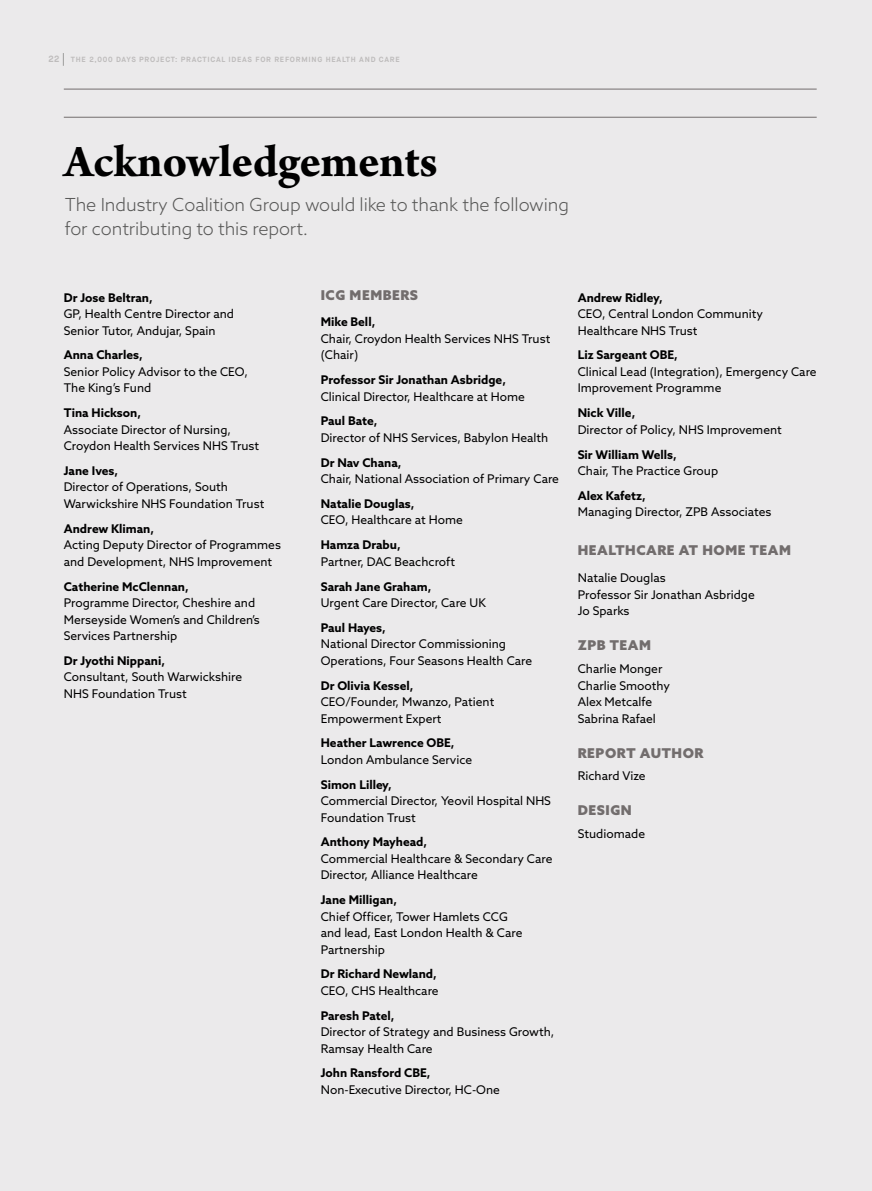
<style>
.page{position:relative;width:872px;height:1191px;background:#ebeaeb}
.page>*{position:absolute;margin:0;border:0;box-sizing:border-box;transform-origin:0 0}
.t1{font:700 48px "Arno Pro";letter-spacing:-.01em;color:#000}
.t2{font:300 18px/24px "Azo Sans";letter-spacing:-.005em;color:#575756}
.t3{font:900 13.5px "Azo Sans";letter-spacing:.04em;color:#726d6d}
.t4{font:12px/16.5px "Azo Sans";color:#000}
.t5{font:700 12px "Azo Sans";color:#000}
.t6{font:700 9px "Maison Neue";color:#bebcbc}
.t7{font:700 7.5px "Maison Neue";letter-spacing:.1em;color:#bebcbc}
</style>
<div class="page">
<svg style="left:63px;top:53px;width:1px;height:13px"></svg>
<hr style="left:64px;top:89px;width:752px;height:1px;background:#726d6d">
<hr style="left:64px;top:117px;width:752px;height:1px;background:#726d6d">
<p class="t6" style="left:48px;top:53px;width:13px">22</p>
<p class="t7" style="left:71px;top:55px;width:330px">THE 2,000 DAYS PROJECT: PRACTICAL IDEAS FOR REFORMING HEALTH AND CARE</p>
<h1 class="t1" style="left:64px;top:134px;width:376px">Acknowledgements</h1>
<h2 class="t2" style="left:65px;top:192px;width:506px">The Industry Coalition Group would like to thank the following for contributing to this report.</h2>
<p class="t5" style="left:64px;top:289px;width:90px">Dr Jose Beltran,</p>
<p class="t4" style="left:64px;top:305px;width:172px">GP, Health Centre Director and<br>Senior Tutor, Andujar, Spain</p>
<p class="t5" style="left:64px;top:347px;width:80px">Anna Charles,</p>
<p class="t4" style="left:64px;top:363px;width:186px">Senior Policy Advisor to the CEO,<br>The King’s Fund</p>
<p class="t5" style="left:64px;top:405px;width:79px">Tina Hickson,</p>
<p class="t4" style="left:64px;top:421px;width:197px">Associate Director of Nursing,<br>Croydon Health Services NHS Trust</p>
<p class="t5" style="left:64px;top:463px;width:56px">Jane Ives,</p>
<p class="t4" style="left:64px;top:479px;width:202px">Director of Operations, South<br>Warwickshire NHS Foundation Trust</p>
<p class="t5" style="left:64px;top:520px;width:92px">Andrew Kliman,</p>
<p class="t4" style="left:64px;top:536px;width:219px">Acting Deputy Director of Programmes and Development, NHS Improvement</p>
<p class="t5" style="left:64px;top:578px;width:126px">Catherine McClennan,</p>
<p class="t4" style="left:64px;top:594px;width:197px">Programme Director, Cheshire and<br>Merseyside Women’s and Children’s<br>Services Partnership</p>
<p class="t5" style="left:64px;top:652px;width:103px">Dr Jyothi Nippani,</p>
<p class="t4" style="left:64px;top:668px;width:180px">Consultant, South Warwickshire<br>NHS Foundation Trust</p>
<p class="t3" style="left:321px;top:286px;width:99px">ICG MEMBERS</p>
<p class="t5" style="left:321px;top:314px;width:56px">Mike Bell,</p>
<p class="t4" style="left:321px;top:330px;width:231px">Chair, Croydon Health Services NHS Trust (Chair)</p>
<p class="t5" style="left:321px;top:372px;width:187px">Professor Sir Jonathan Asbridge,</p>
<p class="t4" style="left:321px;top:388px;width:206px">Clinical Director, Healthcare at Home</p>
<p class="t5" style="left:321px;top:413px;width:58px">Paul Bate,</p>
<p class="t4" style="left:321px;top:429px;width:229px">Director of NHS Services, Babylon Health</p>
<p class="t5" style="left:321px;top:454px;width:82px">Dr Nav Chana,</p>
<p class="t4" style="left:321px;top:470px;width:240px">Chair, National Association of Primary Care</p>
<p class="t5" style="left:321px;top:496px;width:95px">Natalie Douglas,</p>
<p class="t4" style="left:321px;top:512px;width:144px">CEO, Healthcare at Home</p>
<p class="t5" style="left:321px;top:537px;width:81px">Hamza Drabu,</p>
<p class="t4" style="left:321px;top:553px;width:136px">Partner, DAC Beachcroft</p>
<p class="t5" style="left:321px;top:578px;width:112px">Sarah Jane Graham,</p>
<p class="t4" style="left:321px;top:594px;width:167px">Urgent Care Director, Care UK</p>
<p class="t5" style="left:321px;top:619px;width:67px">Paul Hayes,</p>
<p class="t4" style="left:321px;top:635px;width:213px">National Director Commissioning<br>Operations, Four Seasons Health Care</p>
<p class="t5" style="left:321px;top:677px;width:94px">Dr Olivia Kessel,</p>
<p class="t4" style="left:321px;top:693px;width:175px">CEO/Founder, Mwanzo, Patient<br>Empowerment Expert</p>
<p class="t5" style="left:321px;top:735px;width:135px">Heather Lawrence OBE,</p>
<p class="t4" style="left:321px;top:751px;width:153px">London Ambulance Service</p>
<p class="t5" style="left:321px;top:776px;width:73px">Simon Lilley,</p>
<p class="t4" style="left:321px;top:792px;width:232px">Commercial Director, Yeovil Hospital NHS<br>Foundation Trust</p>
<p class="t5" style="left:321px;top:834px;width:108px">Anthony Mayhead,</p>
<p class="t4" style="left:321px;top:850px;width:233px">Commercial Healthcare &amp; Secondary Care<br>Director, Alliance Healthcare</p>
<p class="t5" style="left:321px;top:892px;width:78px">Jane Milligan,</p>
<p class="t4" style="left:321px;top:908px;width:203px">Chief Officer, Tower Hamlets CCG and lead, East London Health &amp; Care<br>Partnership</p>
<p class="t5" style="left:321px;top:966px;width:118px">Dr Richard Newland,</p>
<p class="t4" style="left:321px;top:982px;width:119px">CEO, CHS Healthcare</p>
<p class="t5" style="left:321px;top:1007px;width:75px">Paresh Patel,</p>
<p class="t4" style="left:321px;top:1023px;width:235px">Director of Strategy and Business Growth,<br>Ramsay Health Care</p>
<p class="t5" style="left:321px;top:1065px;width:111px">John Ransford CBE,</p>
<p class="t4" style="left:321px;top:1081px;width:181px">Non-Executive Director, HC-One</p>
<p class="t5" style="left:578px;top:289px;width:86px">Andrew Ridley,</p>
<p class="t4" style="left:578px;top:305px;width:187px">CEO, Central London Community<br>Healthcare NHS Trust</p>
<p class="t5" style="left:578px;top:347px;width:102px">Liz Sargeant OBE,</p>
<p class="t4" style="left:578px;top:363px;width:240px">Clinical Lead (Integration), Emergency Care<br>Improvement Programme</p>
<p class="t5" style="left:578px;top:405px;width:59px">Nick Ville,</p>
<p class="t4" style="left:578px;top:421px;width:206px">Director of Policy, NHS Improvement</p>
<p class="t5" style="left:578px;top:446px;width:100px">Sir William Wells,</p>
<p class="t4" style="left:578px;top:462px;width:142px">Chair, The Practice Group</p>
<p class="t5" style="left:578px;top:487px;width:70px">Alex Kafetz,</p>
<p class="t4" style="left:578px;top:503px;width:195px">Managing Director, ZPB Associates</p>
<p class="t3" style="left:578px;top:541px;width:215px">HEALTHCARE AT HOME TEAM</p>
<p class="t4" style="left:578px;top:569px;width:178px">Natalie Douglas<br>Professor Sir Jonathan Asbridge<br>Jo Sparks</p>
<p class="t3" style="left:578px;top:636px;width:75px">ZPB TEAM</p>
<p class="t4" style="left:578px;top:660px;width:94px">Charlie Monger<br>Charlie Smoothy<br>Alex Metcalfe<br>Sabrina Rafael</p>
<p class="t3" style="left:578px;top:743px;width:127px">REPORT AUTHOR</p>
<p class="t4" style="left:578px;top:767px;width:69px">Richard Vize</p>
<p class="t3" style="left:578px;top:801px;width:55px">DESIGN</p>
<p class="t4" style="left:578px;top:825px;width:69px">Studiomade</p>
</div>
